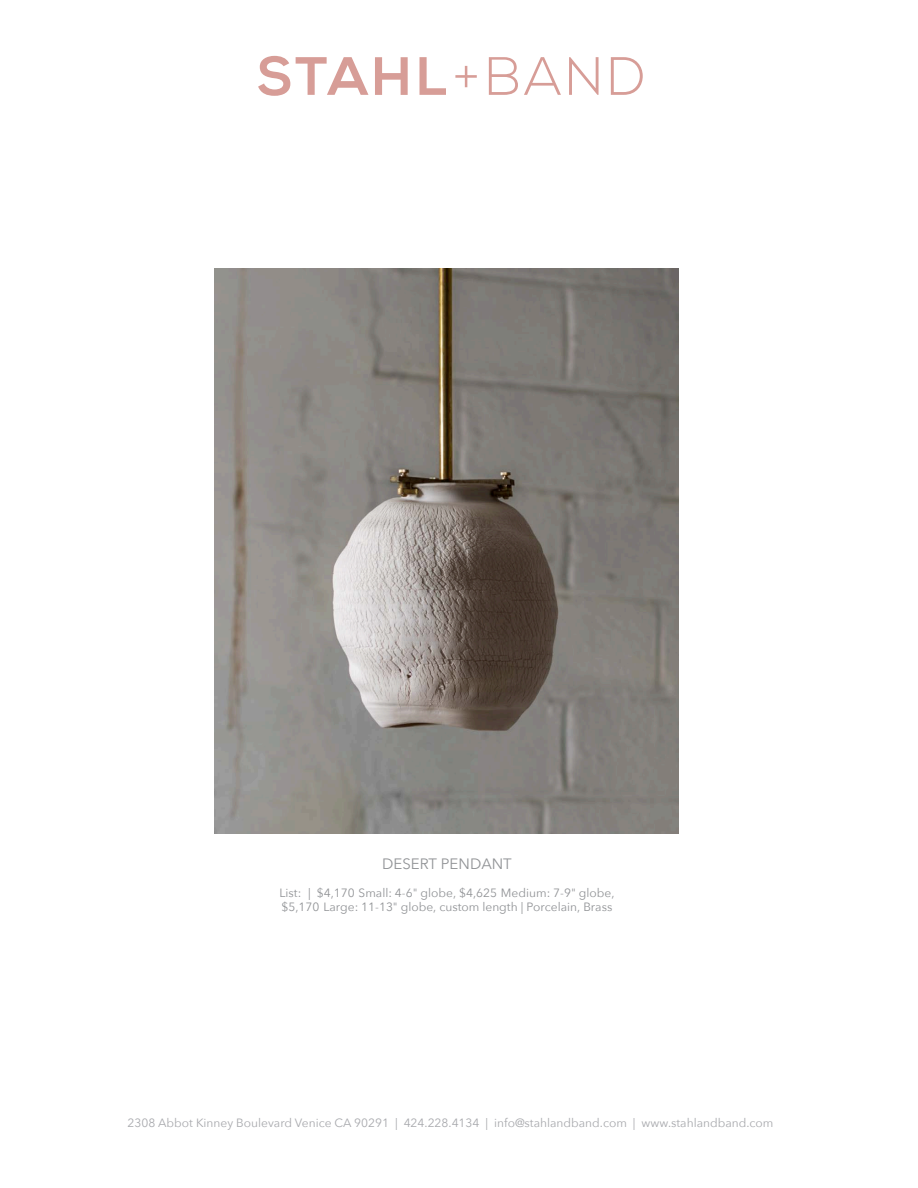
<style>
.page{position:relative;width:918px;height:1188px;background:#fff}
.page>*{position:absolute;margin:0;border:0;box-sizing:border-box;transform-origin:0 0}
.t1{font:15px "Avenir Next";color:#919396}
.t2{font:12px/14.4px "Avenir Next";color:#919396}
.t3{font:12px "Avenir Next";color:#a8a9ad}
.s1{font-style:inherit}
</style>
<div class="page">
<svg style="left:258px;top:56px;width:32px;height:40px"></svg>
<svg style="left:296px;top:57px;width:72px;height:38px"></svg>
<svg style="left:375px;top:57px;width:33px;height:38px"></svg>
<svg style="left:420px;top:57px;width:26px;height:38px"></svg>
<svg style="left:455px;top:66px;width:22px;height:21px"></svg>
<svg style="left:489px;top:57px;width:29px;height:38px"></svg>
<svg style="left:524px;top:57px;width:37px;height:38px"></svg>
<svg style="left:569px;top:57px;width:30px;height:38px"></svg>
<svg style="left:611px;top:57px;width:32px;height:38px"></svg>
<img style="left:215px;top:268px;width:463px;height:566px">
<p class="t1" style="left:382px;top:852px;width:131px">DESERT PENDANT</p>
<p class="t2" style="left:279px;top:885px;width:337px"><span class="s1">List:</span> | <span class="s1">$4,170</span> Small: 4-6" globe, <span class="s1">$4,625</span> Medium: 7-9" globe, <span class="s1">$5,170</span> Large: 11-13" globe, custom length | Porcelain, Brass</p>
<p class="t3" style="left:128px;top:1113px;width:647px">2308 Abbot Kinney Boulevard Venice CA 90291 | 424.228.4134 | info@stahlandband.com | www.stahlandband.com</p>
</div>
